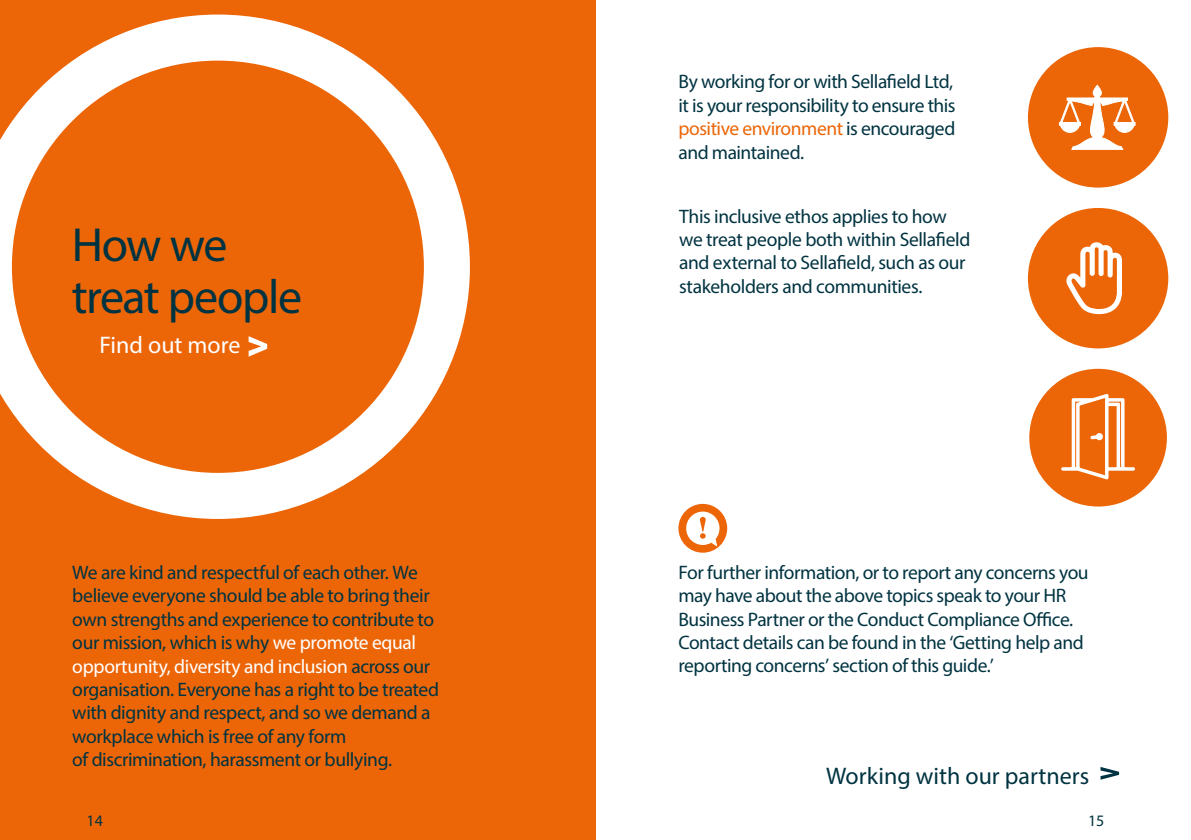
<style>
.page{position:relative;width:1191px;height:840px;background:#fff}
.page>*{position:absolute;margin:0;border:0;box-sizing:border-box;transform-origin:0 0}
.t1{font:48px/52px "Myriad Pro";letter-spacing:-.03em;color:#003341}
.t2{font:24px "Myriad Pro";color:#003341}
.t3{font:24px "Myriad Pro";color:#fff}
.t4{font:19.6px/23.4px "Myriad Pro";letter-spacing:-.02em;color:#003341}
.t5{font:16px "Myriad Pro";color:#003341}
.s1{color:#ec6608}
.s2{color:#fff}
</style>
<div class="page">
<div style="left:0;top:0;width:595px;height:839px;background:#ec6608"></div>
<svg style="left:1100px;top:767px;width:19px;height:12px"></svg>
<svg style="left:0;top:15px;width:470px;height:503px"></svg>
<svg style="left:249px;top:336px;width:18px;height:20px"></svg>
<div style="left:678px;top:503px;width:49px;height:49px;background:#ec6608;border-radius:50%"></div>
<svg style="left:686px;top:511px;width:33px;height:35px"></svg>
<div style="left:1028px;top:47px;width:140px;height:140px;background:#ec6608;border-radius:50%"></div>
<div style="left:1028px;top:208px;width:140px;height:140px;background:#ec6608;border-radius:50%"></div>
<svg style="left:1059px;top:47px;width:76px;height:268px"></svg>
<div style="left:1029px;top:368px;width:137px;height:138px;background:#ec6608;border-radius:50%"></div>
<svg style="left:1061px;top:394px;width:74px;height:86px"></svg>
<h1 class="t1" style="left:72px;top:218px;width:232px">How we treat people</h1>
<p class="t3" style="left:99px;top:329px;width:142px">Find out more</p>
<p class="t4" style="left:678px;top:70px;width:279px;text-align:justify">By working for or with Sellafield Ltd, it is your responsibility to ensure this <span class="s1">positive environment</span> is encouraged and maintained.</p>
<p class="t4" style="left:679px;top:204px;width:293px">This inclusive ethos applies to how we treat people both within Sellafield and external to Sellafield, such as our stakeholders and communities.</p>
<p class="t4" style="left:72px;top:560px;width:368px">We are kind and respectful of each other. We believe everyone should be able to bring their own strengths and experience to contribute to our mission, which is why <span class="s2">we promote equal opportunity, diversity and inclusion</span> across our organisation. Everyone has a right to be treated with dignity and respect, and so we demand a workplace which is free of any form<br>of discrimination, harassment or bullying.</p>
<p class="t4" style="left:678px;top:559px;width:412px">For further information, or to report any concerns you may have about the above topics speak to your HR Business Partner or the Conduct Compliance Office.<br>Contact details can be found in the ‘Getting help and reporting concerns’ section of this guide.’</p>
<p class="t2" style="left:826px;top:761px;width:264px">Working with our partners</p>
<p class="t5" style="left:86px;top:810px;width:18px">14</p>
<p class="t5" style="left:1088px;top:810px;width:18px">15</p>
</div>
